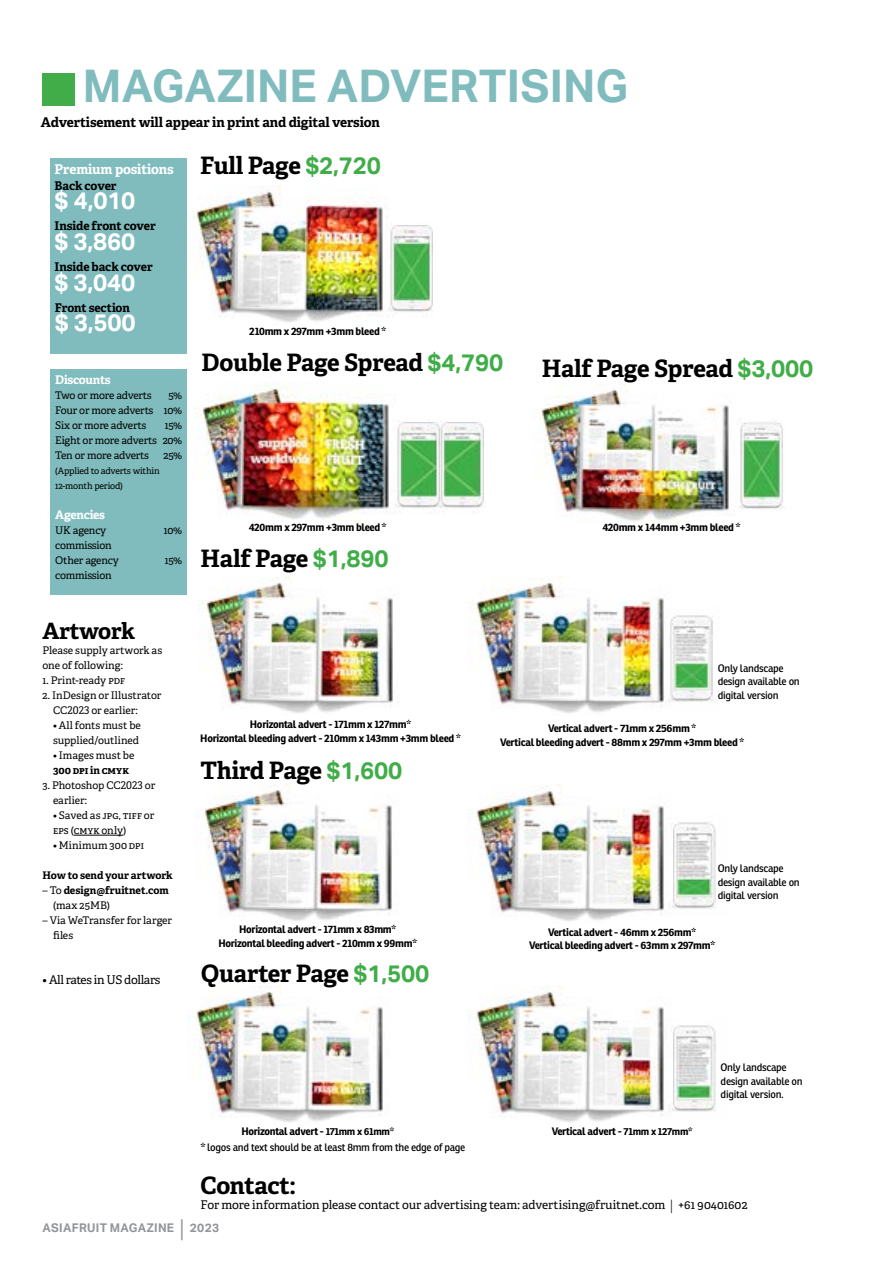
<style>
.page{position:relative;width:893px;height:1263px;background:#fff}
.page>*{position:absolute;margin:0;border:0;box-sizing:border-box;transform-origin:0 0}
.t1{font:700 45px "Aktiv Grotesk";color:#80bcbe}
.t2{font:700 24px "Adelle";letter-spacing:-.015em;color:#000}
.t3{font:700 24px "Aktiv Grotesk";letter-spacing:-.01em;color:#fff}
.t4{font:700 22.5px "Adelle";color:#000}
.t5{font:700 13.5px "Adelle";letter-spacing:-.01em;color:#000}
.t6{font:700 13.5px "Adelle";letter-spacing:-.01em;color:#fff}
.t7{font:12px "Adelle";letter-spacing:-.01em;color:#000}
.t8{font:700 12px "Adelle";letter-spacing:-.01em;color:#000}
.t9{font:700 12px "Aktiv Grotesk";letter-spacing:.025em;color:#939598}
.t10{font:700 12px "Adelle";letter-spacing:-.02em;color:#fff}
.t11{font:700 10.5px/13.5px "Ronnia";letter-spacing:-.03em;color:#000;text-align:center}
.t12{font:10.5px/15px "Adelle";letter-spacing:-.005em;color:#000}
.t13{font:10.5px/13.5px "Ronnia";letter-spacing:-.03em;color:#000}
.t14{font:700 10.5px/15px "Adelle";letter-spacing:-.005em;color:#000}
.t15{font:9px/15px "Adelle";letter-spacing:-.02em;color:#000}
.s1{font-weight:400}
.s2{font-family:"Aktiv Grotesk";color:#41ad49}
.s3{font-size:10.05px}
.s4{font-weight:700}
.s5{font-weight:100;font-size:15px}
.s6{font-family:"Myriad Pro";font-weight:400;font-size:21px}
</style>
<div class="page">
<div style="left:51px;top:159px;width:136px;height:195px;background:#80bcbe"></div>
<div style="left:50px;top:369px;width:137px;height:225px;background:#80bcbe"></div>
<div style="left:43px;top:73px;width:32px;height:33px;background:#41ad49"></div>
<img style="left:188px;top:985px;width:195px;height:137px">
<img style="left:469px;top:784px;width:195px;height:137px">
<img style="left:197px;top:784px;width:195px;height:137px">
<img style="left:472px;top:576px;width:192px;height:137px">
<img style="left:197px;top:576px;width:196px;height:137px">
<img style="left:537px;top:384px;width:192px;height:138px">
<img style="left:187px;top:186px;width:196px;height:136px">
<img style="left:469px;top:985px;width:195px;height:137px">
<img style="left:194px;top:383px;width:195px;height:139px">
<img style="left:387px;top:223px;width:46px;height:94px">
<img style="left:738px;top:419px;width:45px;height:91px">
<img style="left:395px;top:421px;width:42px;height:92px">
<img style="left:437px;top:421px;width:47px;height:92px">
<img style="left:659px;top:1017px;width:57px;height:102px">
<img style="left:650px;top:608px;width:68px;height:102px">
<img style="left:659px;top:815px;width:57px;height:102px">
<hr style="left:74px;top:835px;width:49px;height:1px;background:#000">
<h1 class="t1" style="left:83px;top:60px;width:547px">MAGAZINE ADVERTISING</h1>
<p class="t5" style="left:41px;top:113px;width:340px">Advertisement will appear in print and digital version</p>
<p class="t6" style="left:55px;top:161px;width:121px">Premium positions</p>
<p class="t8" style="left:55px;top:178px;width:63px">Back cover</p>
<h2 class="t3" style="left:55px;top:187px;width:82px">$ 4,010</h2>
<p class="t8" style="left:55px;top:218px;width:103px">Inside front cover</p>
<h2 class="t3" style="left:55px;top:227px;width:82px">$ 3,860</h2>
<p class="t8" style="left:55px;top:259px;width:100px">Inside back cover</p>
<h2 class="t3" style="left:55px;top:268px;width:82px">$ 3,040</h2>
<p class="t8" style="left:55px;top:300px;width:77px">Front section</p>
<h2 class="t3" style="left:55px;top:309px;width:82px">$ 3,500</h2>
<p class="t10" style="left:55px;top:372px;width:57px">Discounts</p>
<p class="t12" style="left:55px;top:388px;width:98px">Two or more adverts</p>
<p class="t12" style="left:55px;top:388px;width:129px;text-align:justify;text-indent:113px">5% Four or more adverts 10% Six or more adverts</p>
<p class="t12" style="left:55px;top:418px;width:129px;text-align:justify;text-indent:110px">15% Eight or more adverts 20% Ten or more adverts</p>
<p class="t12" style="left:164px;top:448px;width:20px">25%</p>
<p class="t15" style="left:55px;top:463px;width:106px">(Applied to adverts within<br>12-month period)</p>
<p class="t10" style="left:55px;top:507px;width:51px">Agencies</p>
<p class="t12" style="left:55px;top:523px;width:52px">UK agency</p>
<p class="t12" style="left:164px;top:523px;width:20px">10%</p>
<p class="t12" style="left:55px;top:538px;width:64px">commission<br>Other agency</p>
<p class="t12" style="left:165px;top:553px;width:19px">15%</p>
<p class="t12" style="left:55px;top:568px;width:58px">commission</p>
<h3 class="t4" style="left:43px;top:617px;width:94px">Artwork</h3>
<p class="t12" style="left:43px;top:643px;width:121px">Please supply artwork as one of following:</p>
<p class="t12" style="left:43px;top:673px;width:84px">1. Print-ready pdf</p>
<p class="t12" style="left:53px;top:688px;width:110px;text-indent:-10px">2. InDesign or Illustrator<br>CC2023 or earlier:</p>
<p class="t12" style="left:53px;top:718px;width:89px">• All fonts must be supplied/outlined</p>
<p class="t12" style="left:53px;top:748px;width:83px">• Images must be</p>
<p class="t14" style="left:53px;top:763px;width:77px">300 dpi in cmyk</p>
<p class="t12" style="left:53px;top:778px;width:104px;text-indent:-10px">3. Photoshop CC2023 or earlier:</p>
<p class="t12" style="left:53px;top:808px;width:103px">• Saved as jpg, tiff or eps (cmyk only)</p>
<p class="t12" style="left:53px;top:838px;width:92px">• Minimum 300 dpi</p>
<p class="t14" style="left:43px;top:868px;width:132px">How to send your artwork</p>
<p class="t14" style="left:53px;top:883px;width:117px;text-indent:-10px"><span class="s1">– To</span> design@fruitnet.com <span class="s1">(max 25MB)</span></p>
<p class="t12" style="left:53px;top:913px;width:121px;text-indent:-10px">– Via WeTransfer for larger files</p>
<p class="t7" style="left:42px;top:972px;width:119px">• All rates in US dollars</p>
<h2 class="t2" style="left:200px;top:150px;width:182px">Full Page <span class="s2">$2,720</span></h2>
<p class="t11" style="left:249px;top:325px;width:138px">210mm x 297mm +3mm bleed *</p>
<h2 class="t2" style="left:202px;top:347px;width:303px">Double Page Spread <span class="s2">$4,790</span></h2>
<h2 class="t2" style="left:542px;top:353px;width:273px">Half Page Spread <span class="s2">$3,000</span></h2>
<p class="t11" style="left:249px;top:520px;width:139px">420mm x 297mm +3mm bleed *</p>
<h2 class="t2" style="left:201px;top:543px;width:190px">Half Page <span class="s2">$1,890</span></h2>
<p class="t11" style="left:602px;top:521px;width:139px">420mm x 144mm +3mm bleed *</p>
<p class="t13" style="left:718px;top:661px;width:84px">Only landscape design available on digital version</p>
<p class="t11" style="left:200px;top:717px;width:262px">Horizontal advert - 171mm x 127mm*<br>Horizontal bleeding advert - 210mm x 143mm +3mm bleed *</p>
<h2 class="t2" style="left:201px;top:756px;width:203px">Third Page <span class="s2">$1,600</span></h2>
<p class="t11" style="left:218px;top:922px;width:200px">Horizontal advert - 171mm x 83mm*<br>Horizontal bleeding advert - 210mm x 99mm*</p>
<h2 class="t2" style="left:201px;top:958px;width:229px">Quarter Page <span class="s2">$1,500</span></h2>
<p class="t11" style="left:500px;top:722px;width:246px">Vertical advert - 71mm x 256mm *<br>Vertical bleeding advert - 88mm x 297mm +3mm bleed *</p>
<p class="t13" style="left:718px;top:861px;width:84px">Only landscape design available on digital version</p>
<p class="t11" style="left:529px;top:925px;width:188px">Vertical advert - 46mm x 256mm*<br>Vertical bleeding advert - 63mm x 297mm*</p>
<p class="t11" style="left:241px;top:1124px;width:154px">Horizontal advert - <span class="s3">171mm x 61mm*</span></p>
<p class="t11" style="left:552px;top:1124px;width:142px">Vertical advert - <span class="s3">71mm x 127mm*</span></p>
<p class="t13" style="left:201px;top:1140px;width:266px"><span class="s4">*</span> logos and text should be at least 8mm from the edge of page</p>
<p class="t13" style="left:721px;top:1061px;width:84px">Only landscape design available on digital version.</p>
<h2 class="t2" style="left:201px;top:1170px;width:97px">Contact:</h2>
<p class="t7" style="left:201px;top:1197px;width:548px">For more information please contact our advertising team: advertising@fruitnet.com <span class="s5">|</span> +61 90401602</p>
<p class="t9" style="left:43px;top:1221px;width:178px">ASIAFRUIT MAGAZINE <span class="s6">|</span> 2023</p>
</div>
